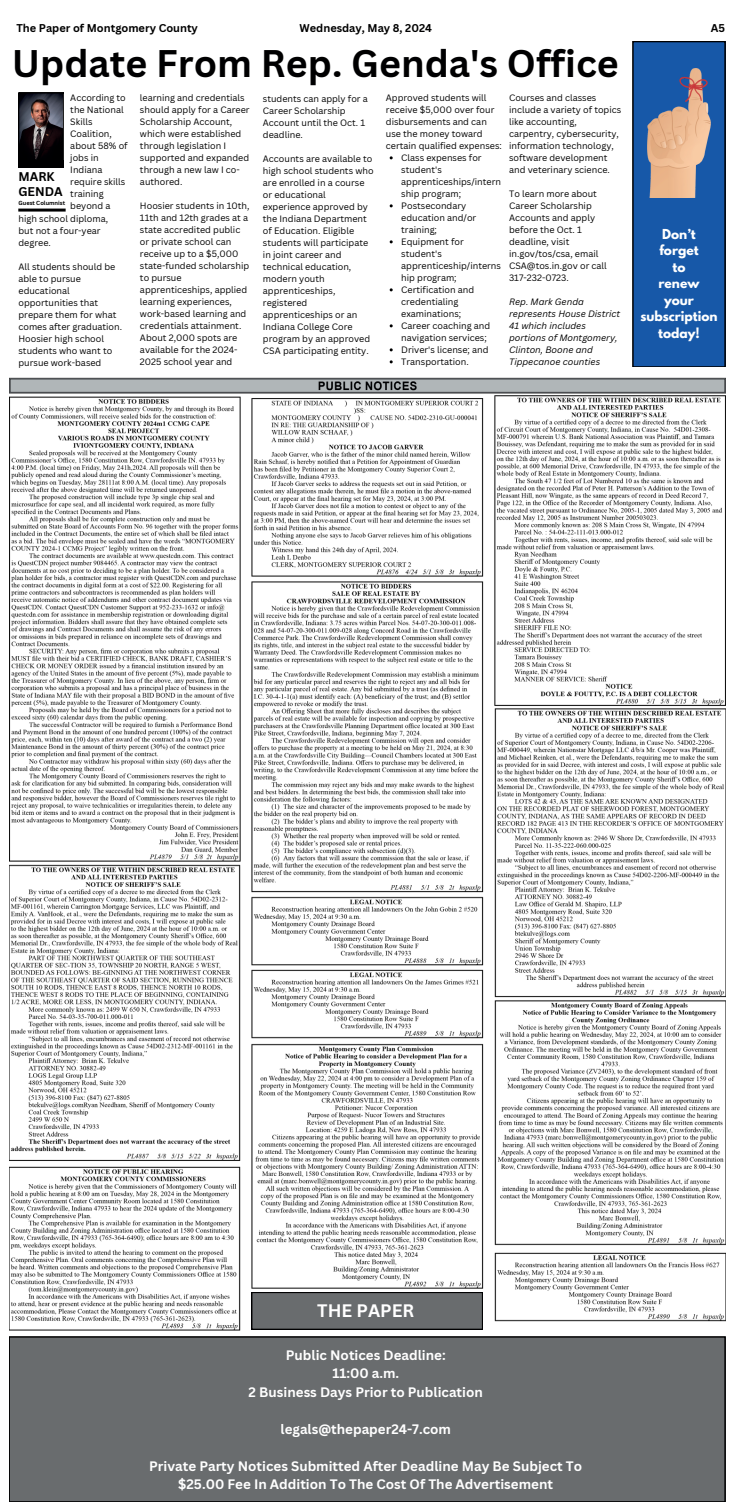
<style>
.page{position:relative;width:732px;height:1512px;background:#fff}
.page>*{position:absolute;margin:0;border:0;box-sizing:border-box;transform-origin:0 0}
.t1{font:700 37.5px "Canva Sans";color:#000001}
.t2{font:700 17.6px "Canva Sans";color:#fff}
.t3{font:700 13.4px/18.5px "Canva Sans";color:#fff;text-align:center}
.t4{font:700 12.3px/14.2px "Canva Sans";color:#000001}
.t5{font:700 12.2px/16.5px "League Spartan";color:#fff;text-align:center}
.t6{font:700 11px "Canva Sans";color:#000001}
.t7{font:9px/12px "Canva Sans";color:#000001}
.t8{font:italic 9px/12px "Canva Sans";color:#000001}
.t9{font:700 5.7px "Canva Sans";color:#000001}
</style>
<div class="page">
<img style="left:9px;top:377px;width:716px;height:954px">
<svg style="left:251px;top:1292px;width:231px;height:37px;background:#646768"></svg>
<div style="left:9px;top:1337px;width:715px;height:165px;background:#696c6e"></div>
<hr style="left:18px;top:209px;width:48px;height:3px;background:#000001">
<div style="left:18px;top:161px;width:46px;height:7px;background:#000001"></div>
<svg style="left:18px;top:93px;width:45px;height:68px;background:#332c31"></svg>
<div style="left:632px;top:42px;width:92px;height:325px;background:#1758a8"></div>
<img style="left:647px;top:68px;width:62px;height:130px">
<p class="t6" style="left:16px;top:20px;width:183px">The Paper of Montgomery County</p>
<h4 class="t6" style="left:299px;top:20px;width:134px">Wednesday, May 8, 2024</h4>
<h1 class="t6" style="left:710px;top:20px;width:16px">A5</h1>
<p class="t1" style="left:12px;top:37px;width:608px">Update From Rep. Genda's Office</p>
<p class="t7" style="left:140px;top:91px;width:111px">learning and credentials should apply for a Career<br>Scholarship Account, which were established through legislation I supported and expanded through a new law I co&shy;authored.</p>
<p class="t7" style="left:140px;top:199px;width:111px">Hoosier students in 10th,<br>11th and 12th grades at a state accredited public or private school can receive up to a $5,000 state-funded scholarship to pursue apprenticeships, applied learning experiences, work-based learning and credentials attainment.<br>About 2,000 spots are available for the 2024-<br>2025 school year and</p>
<p class="t7" style="left:70px;top:91px;width:59px">According to the National<br>Skills<br>Coalition, about 58% of jobs in<br>Indiana require skills training beyond a</p>
<p class="t7" style="left:386px;top:91px;width:117px">Approved students will receive $5,000 over four disbursements and can use the money toward certain qualified expenses:</p>
<p class="t7" style="left:401px;top:151px;width:101px">Class expenses for student's apprenticeships/intern ship program;</p>
<p class="t7" style="left:401px;top:199px;width:77px">Postsecondary education and/or training;</p>
<p class="t7" style="left:401px;top:235px;width:101px">Equipment for student's apprenticeship/interns hip program;</p>
<h3 class="t7" style="left:401px;top:283px;width:74px">Certification and credentialing examinations;</h3>
<p class="t7" style="left:401px;top:319px;width:91px">Career coaching and navigation services;</p>
<p class="t7" style="left:401px;top:343px;width:89px">Driver's license; and</p>
<p class="t7" style="left:401px;top:355px;width:69px">Transportation.</p>
<p class="t7" style="left:509px;top:91px;width:114px">Courses and classes include a variety of topics like accounting, carpentry, cybersecurity, information technology, software development and veterinary science.</p>
<h2 class="t7" style="left:509px;top:187px;width:99px">To learn more about<br>Career Scholarship<br>Accounts and apply before the Oct. 1 deadline, visit in.gov/tos/csa, email<br>CSA@tos.in.gov or call<br>317-232-0723.</h2>
<h4 class="t8" style="left:509px;top:295px;width:113px">Rep. Mark Genda represents House District<br>41 which includes portions of Montgomery,<br>Clinton, Boone and<br>Tippecanoe counties</h4>
<p class="t7" style="left:263px;top:92px;width:106px">students can apply for a<br>Career Scholarship<br>Account until the Oct. 1 deadline.</p>
<p class="t7" style="left:263px;top:152px;width:112px">Accounts are available to high school students who are enrolled in a course or educational experience approved by the Indiana Department of Education. Eligible students will participate in joint career and technical education, modern youth apprenticeships, registered apprenticeships or an<br>Indiana College Core program by an approved<br>CSA participating entity.</p>
<p class="t4" style="left:18px;top:169px;width:46px">MARK<br>GENDA</p>
<p class="t7" style="left:18px;top:212px;width:91px">high school diploma, but not a four-year degree.</p>
<p class="t7" style="left:18px;top:260px;width:105px">All students should be able to pursue educational opportunities that prepare them for what comes after graduation.<br>Hoosier high school students who want to pursue work-based</p>
<p class="t9" style="left:18px;top:199px;width:48px">Guest Columnist</p>
<h4 class="t5" style="left:640px;top:227px;width:79px">Don’t<br>forget<br>to<br>renew<br>your subscription today!</h4>
<p class="t2" style="left:317px;top:1298px;width:98px">THE PAPER</p>
<p class="t3" style="left:248px;top:1345px;width:235px">Public Notices Deadline:<br>11:00 a.m.<br>2 Business Days Prior to Publication</p>
<p class="t3" style="left:280px;top:1419px;width:172px">legals@thepaper24-7.com</p>
<p class="t3" style="left:149px;top:1456px;width:434px">Private Party Notices Submitted After Deadline May Be Subject To $25.00 Fee In Addition To The Cost Of The Advertisement</p>
</div>
